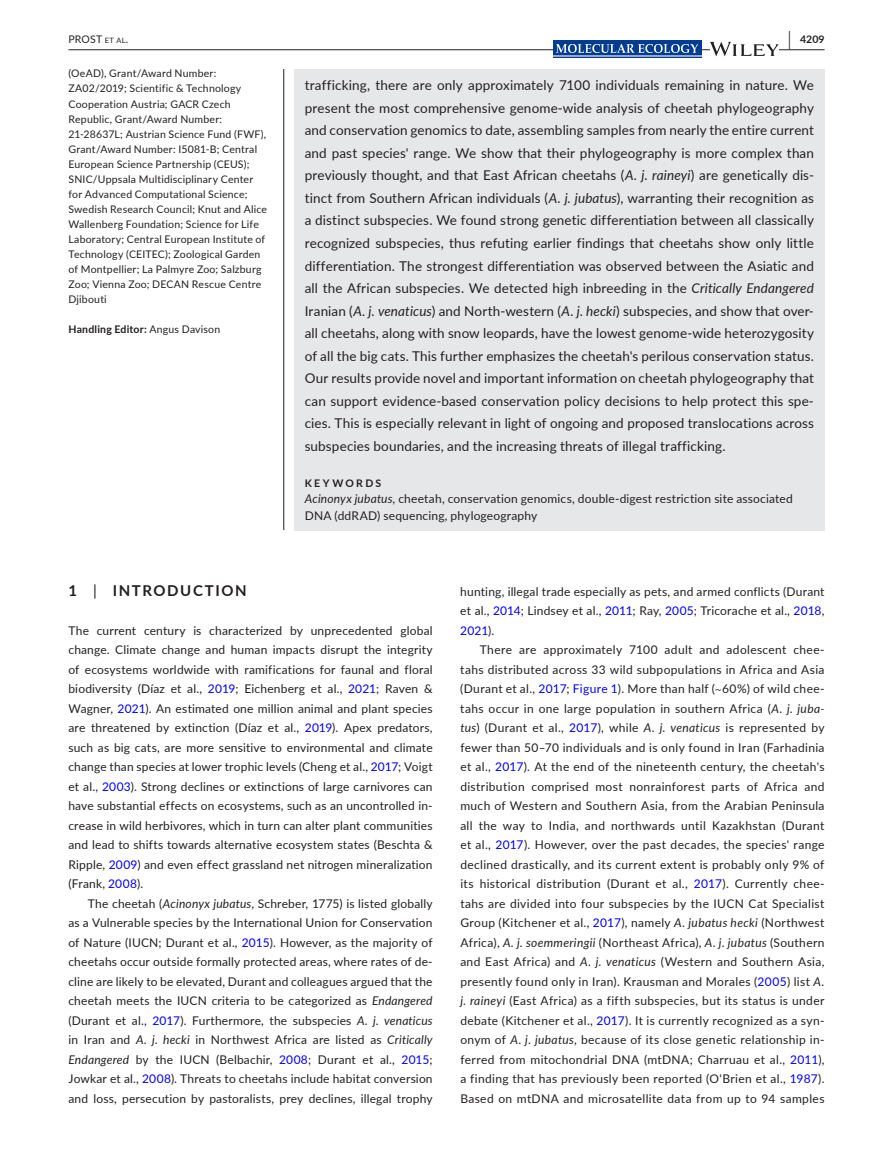
<style>
.page{position:relative;width:893px;height:1174px;background:#fff}
.page>*{position:absolute;margin:0;border:0;box-sizing:border-box;transform-origin:0 0}
.t1{font:700 15px "Lato";letter-spacing:.105em;color:#231f20}
.t2{font:13.5px/22.5px "Lato";letter-spacing:.01em;color:#231f20;text-align:justify}
.t3{font:12px/19.5px "Lato";letter-spacing:.015em;color:#231f20;text-align:justify}
.t4{font:10.5px/15px "Lato";letter-spacing:.02em;color:#231f20}
.t5{font:700 10.5px "Lato";letter-spacing:.02em;color:#231f20}
.t6{font:10.5px "Lato";letter-spacing:.01em;color:#231f20}
.t7{font:700 10.5px "Lato";letter-spacing:.22em;color:#231f20}
.s1{font-size:7.35px}
.s2{font-size:19.5px}
.s3{font-weight:400}
.s4{font-style:italic}
.s5{color:#00f}
.s6{font-family:"STIX"}
</style>
<div class="page">
<hr style="left:68px;top:49px;width:756px;height:1px;background:#231f20">
<div style="left:553px;top:41px;width:148px;height:17px;background:#003d91"></div>
<img style="left:556px;top:44px;width:142px;height:8px">
<hr style="left:553px;top:55px;width:148px;height:2px;background:#96a6d0">
<svg style="left:710px;top:42px;width:69px;height:14px"></svg>
<div style="left:294px;top:69px;width:530px;height:461px;background:#e6e7e9"></div>
<hr style="left:283px;top:69px;width:1px;height:461px;background:#231f20">
<p class="t6" style="left:68px;top:31px;width:61px">PROST <span class="s1">et al</span>.</p>
<p class="t5" style="left:789px;top:31px;width:37px"><span class="s2">|</span> 4209</p>
<p class="t4" style="left:68px;top:66px;width:200px">(OeAD), Grant/Award Number:<br>ZA02/2019; Scientific &amp; Technology Cooperation Austria; GACR Czech Republic, Grant/Award Number:<br>21-28637L; Austrian Science Fund (FWF), Grant/Award Number: I5081-B; Central European Science Partnership (CEUS); SNIC/Uppsala Multidisciplinary Center for Advanced Computational Science; Swedish Research Council; Knut and Alice Wallenberg Foundation; Science for Life Laboratory; Central European Institute of Technology (CEITEC); Zoological Garden of Montpellier; La Palmyre Zoo; Salzburg Zoo; Vienna Zoo; DECAN Rescue Centre Djibouti</p>
<p class="t5" style="left:68px;top:321px;width:153px">Handling Editor: <span class="s3">Angus Davison</span></p>
<p class="t2" style="left:305px;top:74px;width:511px">trafficking, there are only approximately 7100 individuals remaining in nature. We present the most comprehensive genome-wide analysis of cheetah phylogeography and conservation genomics to date, assembling samples from nearly the entire current and past species' range. We show that their phylogeography is more complex than previously thought, and that East African cheetahs (<span class="s4">A. j. raineyi</span>) are genetically dis&shy;tinct from Southern African individuals (<span class="s4">A. j. jubatus</span>), warranting their recognition as a distinct subspecies. We found strong genetic differentiation between all classically recognized subspecies, thus refuting earlier findings that cheetahs show only little differentiation. The strongest differentiation was observed between the Asiatic and all the African subspecies. We detected high inbreeding in the <span class="s4">Critically Endangered </span>Iranian (<span class="s4">A. j. venaticus</span>) and North-western (<span class="s4">A. j. hecki</span>) subspecies, and show that over&shy;all cheetahs, along with snow leopards, have the lowest genome-wide heterozygosity of all the big cats. This further emphasizes the cheetah's perilous conservation status.<br>Our results provide novel and important information on cheetah phylogeography that can support evidence-based conservation policy decisions to help protect this spe&shy;cies. This is especially relevant in light of ongoing and proposed translocations across subspecies boundaries, and the increasing threats of illegal trafficking.</p>
<p class="t7" style="left:305px;top:475px;width:78px">KEYWORDS</p>
<p class="t3" style="left:305px;top:490px;width:489px;line-height:16.5px"><span class="s4">Acinonyx jubatus</span>, cheetah, conservation genomics, double-digest restriction site associated<br>DNA (ddRAD) sequencing, phylogeography</p>
<p class="t1" style="left:68px;top:579px;width:180px">1 <span class="s3">|</span> INTRODUCTION</p>
<p class="t3" style="left:68px;top:620px;width:366px">The current century is characterized by unprecedented global change. Climate change and human impacts disrupt the integrity of ecosystems worldwide with ramifications for faunal and floral biodiversity (Díaz et al., <span class="s5">2019</span>; Eichenberg et al., <span class="s5">2021</span>; Raven &amp; Wagner, <span class="s5">2021</span>). An estimated one million animal and plant species are threatened by extinction (Díaz et al., <span class="s5">2019</span>). Apex predators, such as big cats, are more sensitive to environmental and climate change than species at lower trophic levels (Cheng et al., <span class="s5">2017</span>; Voigt et al., <span class="s5">2003</span>). Strong declines or extinctions of large carnivores can have substantial effects on ecosystems, such as an uncontrolled in&shy;crease in wild herbivores, which in turn can alter plant communities and lead to shifts towards alternative ecosystem states (Beschta &amp; Ripple, <span class="s5">2009</span>) and even effect grassland net nitrogen mineralization (Frank, <span class="s5">2008</span>).</p>
<p class="t3" style="left:68px;top:893px;width:366px;text-indent:19px">The cheetah (<span class="s4">Acinonyx jubatus</span>, Schreber, 1775) is listed globally as a Vulnerable species by the International Union for Conservation of Nature (IUCN; Durant et al., <span class="s5">2015</span>). However, as the majority of cheetahs occur outside formally protected areas, where rates of de&shy;cline are likely to be elevated, Durant and colleagues argued that the cheetah meets the IUCN criteria to be categorized as <span class="s4">Endangered </span>(Durant et al., <span class="s5">2017</span>). Furthermore, the subspecies <span class="s4">A. j. venaticus </span>in Iran and <span class="s4">A. j. hecki</span> in Northwest Africa are listed as <span class="s4">Critically Endangered</span> by the IUCN (Belbachir, <span class="s5">2008</span>; Durant et al., <span class="s5">2015</span>; Jowkar et al., <span class="s5">2008</span>). Threats to cheetahs include habitat conversion and loss, persecution by pastoralists, prey declines, illegal trophy</p>
<p class="t3" style="left:460px;top:581px;width:366px">hunting, illegal trade especially as pets, and armed conflicts (Durant et al., <span class="s5">2014</span>; Lindsey et al., <span class="s5">2011</span>; Ray, <span class="s5">2005</span>; Tricorache et al., <span class="s5">2018</span>, <span class="s5">2021</span>).</p>
<p class="t3" style="left:460px;top:639px;width:366px;text-indent:20px">There are approximately 7100 adult and adolescent chee&shy;tahs distributed across 33 wild subpopulations in Africa and Asia (Durant et al., <span class="s5">2017</span>; <span class="s5">Figure 1</span>). More than half (<span class="s6">~</span>60%) of wild chee&shy;tahs occur in one large population in southern Africa (<span class="s4">A. j. juba&shy;tus</span>) (Durant et al., <span class="s5">2017</span>), while <span class="s4">A. j. venaticus</span> is represented by fewer than 50–70 individuals and is only found in Iran (Farhadinia et al., <span class="s5">2017</span>). At the end of the nineteenth century, the cheetah's distribution comprised most nonrainforest parts of Africa and much of Western and Southern Asia, from the Arabian Peninsula all the way to India, and northwards until Kazakhstan (Durant et al., <span class="s5">2017</span>). However, over the past decades, the species' range declined drastically, and its current extent is probably only 9% of its historical distribution (Durant et al., <span class="s5">2017</span>). Currently chee&shy;tahs are divided into four subspecies by the IUCN Cat Specialist Group (Kitchener et al., <span class="s5">2017</span>), namely <span class="s4">A. jubatus hecki</span> (Northwest Africa), <span class="s4">A. j. soemmeringii</span> (Northeast Africa), <span class="s4">A. j. jubatus</span> (Southern and East Africa) and <span class="s4">A. j. venaticus</span> (Western and Southern Asia, presently found only in Iran). Krausman and Morales (<span class="s5">2005</span>) list <span class="s4">A. j. raineyi</span> (East Africa) as a fifth subspecies, but its status is under debate (Kitchener et al., <span class="s5">2017</span>). It is currently recognized as a syn&shy;onym of <span class="s4">A. j. jubatus</span>, because of its close genetic relationship in&shy;ferred from mitochondrial DNA (mtDNA; Charruau et al., <span class="s5">2011</span>), a finding that has previously been reported (O'Brien et al., <span class="s5">1987</span>).<br>Based on mtDNA and microsatellite data from up to 94 samples</p>
</div>
